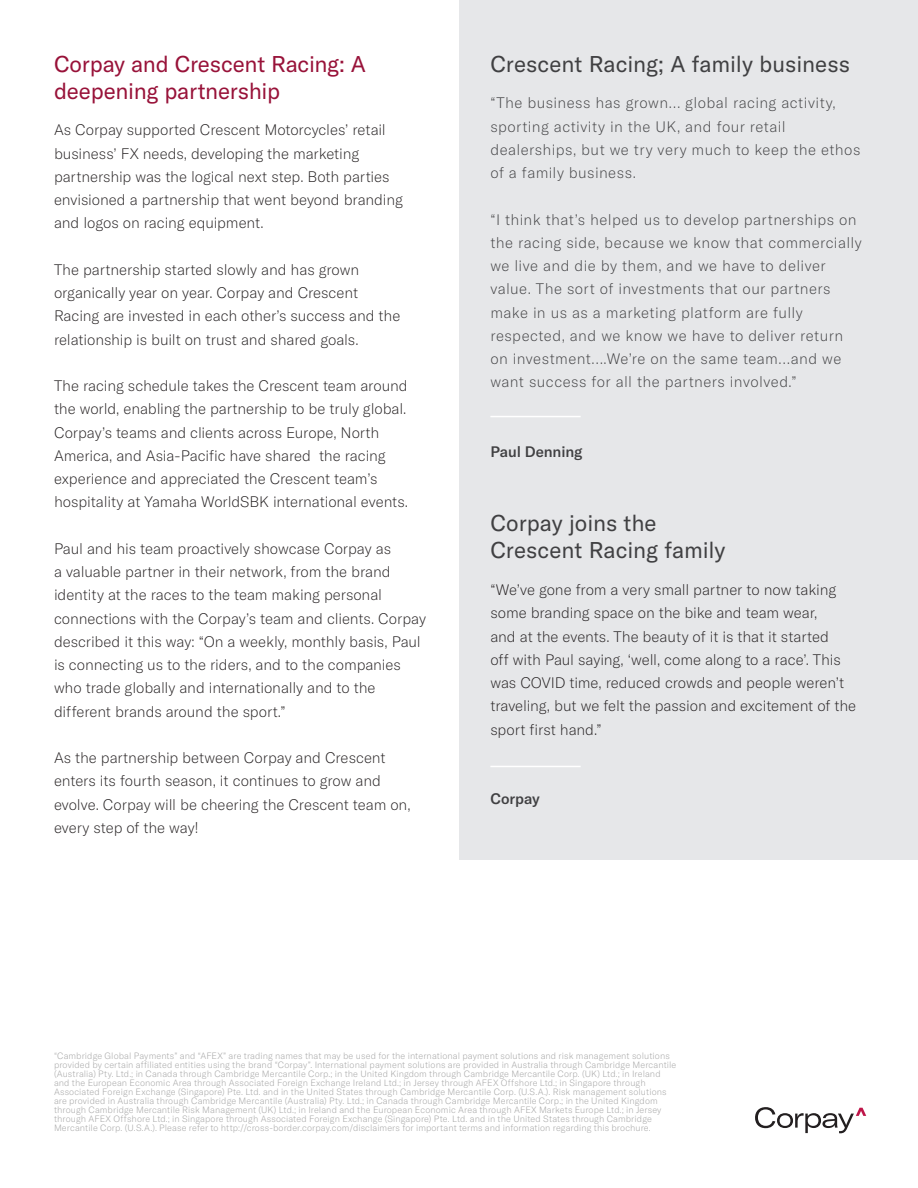
<style>
.page{position:relative;width:918px;height:1188px;background:#fff}
.page>*{position:absolute;margin:0;border:0;box-sizing:border-box;transform-origin:0 0}
.Dark_Maroon_Subheads{font:22.5px/27px "GT America";color:#404042}
.Dark_Maroon_Subheads-2{font:22.5px/27px "GT America";letter-spacing:-.01em;color:#981239}
.Body_Copy{font:100 15px/23.2px "GT America";letter-spacing:-.01em;color:#231f20}
.Body_Copy-2{font:100 15px/23.2px "GT America";letter-spacing:.025em;color:#404042}
.Body_Copy-3{font:500 15px "GT America";letter-spacing:-.005em;color:#404042}
.t1{font:100 9px/9px "GT America";letter-spacing:.01em;color:#a0a0a0}
</style>
<div class="page">
<svg style="left:755px;top:1107px;width:111px;height:26px"></svg>
<div style="left:459px;top:0;width:459px;height:860px;background:#e6e7e9"></div>
<hr style="left:490px;top:416px;width:91px;height:1px;background:#fff">
<hr style="left:490px;top:766px;width:91px;height:1px;background:#fff">
<p class="Dark_Maroon_Subheads-2" style="left:54px;top:50px;width:314px">Corpay and Crescent Racing: A deepening partnership</p>
<p class="Body_Copy" style="left:54px;top:119px;width:350px">As Corpay supported Crescent Motorcycles’ retail business’ FX needs, developing the marketing partnership was the logical next step. Both parties envisioned a partnership that went beyond branding and logos on racing equipment.</p>
<p class="Body_Copy" style="left:54px;top:258px;width:348px">The partnership started slowly and has grown organically year on year. Corpay and Crescent Racing are invested in each other’s success and the relationship is built on trust and shared goals.</p>
<p class="Body_Copy" style="left:54px;top:374px;width:356px">The racing schedule takes the Crescent team around the world, enabling the partnership to be truly global.<br>Corpay’s teams and clients across Europe, North America, and Asia-Pacific have shared the racing experience and appreciated the Crescent team’s hospitality at Yamaha WorldSBK international events.</p>
<p class="Body_Copy" style="left:54px;top:537px;width:373px">Paul and his team proactively showcase Corpay as<br>a valuable partner in their network, from the brand identity at the races to the team making personal connections with the Corpay’s team and clients. Corpay described it this way: “On a weekly, monthly basis, Paul is connecting us to the riders, and to the companies who trade globally and internationally and to the different brands around the sport.”</p>
<p class="Body_Copy" style="left:54px;top:746px;width:358px">As the partnership between Corpay and Crescent enters its fourth season, it continues to grow and evolve. Corpay will be cheering the Crescent team on, every step of the way!</p>
<p class="Dark_Maroon_Subheads" style="left:490px;top:50px;width:361px">Crescent Racing; A family business</p>
<p class="Body_Copy-2" style="left:490px;top:92px;width:372px">“The business has grown… global racing activity, sporting activity in the UK, and four retail dealerships, but we try very much to keep the ethos of a family business.</p>
<p class="Body_Copy-2" style="left:490px;top:208px;width:373px">“I think that’s helped us to develop partnerships on the racing side, because we know that commercially we live and die by them, and we have to deliver value. The sort of investments that our partners make in us as a marketing platform are fully respected, and we know we have to deliver return on investment….We’re on the same team…and we want success for all the partners involved.”</p>
<p class="Body_Copy-3" style="left:490px;top:443px;width:94px">Paul Denning</p>
<p class="Dark_Maroon_Subheads" style="left:490px;top:510px;width:237px">Corpay joins the<br>Crescent Racing family</p>
<p class="Body_Copy" style="left:490px;top:578px;width:367px">“We’ve gone from a very small partner to now taking some branding space on the bike and team wear,<br>and at the events. The beauty of it is that it started<br>off with Paul saying, ‘well, come along to a race’. This was COVID time, reduced crowds and people weren’t traveling, but we felt the passion and excitement of the sport first hand.”</p>
<p class="Body_Copy-3" style="left:490px;top:790px;width:51px">Corpay</p>
<p class="t1" style="left:54px;top:1052px;width:624px">“Cambridge Global Payments” and “AFEX” are trading names that may be used for the international payment solutions and risk management solutions provided by certain affiliated entities using the brand “Corpay”. International payment solutions are provided in Australia through Cambridge Mercantile (Australia) Pty. Ltd.; in Canada through Cambridge Mercantile Corp.; in the United Kingdom through Cambridge Mercantile Corp. (UK) Ltd.; in Ireland and the European Economic Area through Associated Foreign Exchange Ireland Ltd.; in Jersey through AFEX Offshore Ltd.; in Singapore through Associated Foreign Exchange (Singapore) Pte. Ltd. and in the United States through Cambridge Mercantile Corp. (U.S.A.). Risk management solutions are provided in Australia through Cambridge Mercantile (Australia) Pty. Ltd.; in Canada through Cambridge Mercantile Corp.; in the United Kingdom through Cambridge Mercantile Risk Management (UK) Ltd.; in Ireland and the European Economic Area through AFEX Markets Europe Ltd.; in Jersey through AFEX Offshore Ltd.; in Singapore through Associated Foreign Exchange (Singapore) Pte. Ltd. and in the United States through Cambridge Mercantile Corp. (U.S.A.). Please refer to http://cross-border.corpay.com/disclaimers for important terms and information regarding this brochure.</p>
</div>
